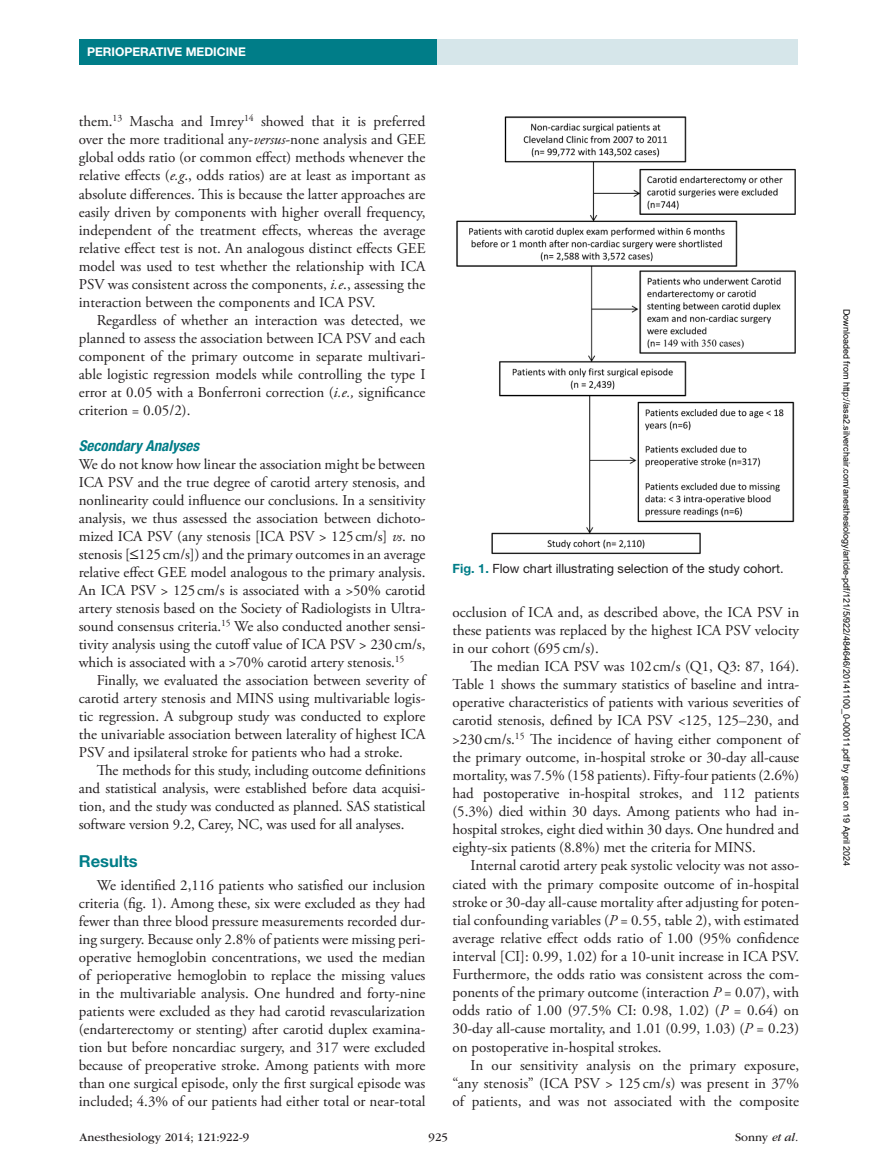
<style>
.page{position:relative;width:878px;height:1175px;background:#fff}
.page>*{position:absolute;margin:0;border:0;box-sizing:border-box;transform-origin:0 0}
.t1{font:700 16.5px "Helvetica Neue LT Std";color:#007d88}
.t2{font:15px/18px "Adobe Garamond Pro";color:#231f20;text-align:justify}
.t3{font:italic 700 condensed 15px "Helvetica Neue LT Std";color:#007d88}
.t4{font:12.75px "Helvetica Neue LT Std";color:#231f20}
.t5{font:12px "ITC Garamond Std";color:#231f20}
.t6{font:700 12px "Helvetica Neue LT Std";color:#fff}
.t7{font:9px "Arial";color:#000}
.s1{font-style:italic}
.s2{font-family:"Gandhari Unicode"}
.s3{font-weight:700;color:#007d88}
</style>
<div class="page">
<div style="left:432px;top:39px;width:365px;height:26px;background:#d6e6ea"></div>
<div style="left:79px;top:39px;width:357px;height:25px;background:#007d88"></div>
<img style="left:456px;top:116px;width:340px;height:439px">
<p class="t6" style="left:87px;top:44px;width:160px">PERIOPERATIVE MEDICINE</p>
<p class="t2" style="left:79px;top:113px;width:348px;text-align:left">them.<sup>13</sup> Mascha and Imrey<sup>14</sup> showed that it is preferred over the more traditional any-<span class="s1">versus</span>-none analysis and GEE global odds ratio (or common effect) methods whenever the relative effects (<span class="s1">e.g</span>., odds ratios) are at least as important as absolute differences. This is because the latter approaches are easily driven by components with higher overall frequency, independent of the treatment effects, whereas the average relative effect test is not. An analogous distinct effects GEE model was used to test whether the relationship with ICA PSV was consistent across the components, <span class="s1">i.e</span>., assessing the interaction between the components and ICA PSV.</p>
<p class="t2" style="left:79px;top:311px;width:348px;text-indent:18px">Regardless of whether an interaction was detected, we planned to assess the association between ICA PSV and each component of the primary outcome in separate multivari&shy;able logistic regression models while controlling the type I error at 0.05 with a Bonferroni correction (<span class="s1">i.e.,</span> significance criterion = 0.05/2).</p>
<p class="t3" style="left:79px;top:436px;width:122px">Secondary Analyses</p>
<p class="t2" style="left:79px;top:455px;width:348px">We do not know how linear the association might be between ICA PSV and the true degree of carotid artery stenosis, and nonlinearity could influence our conclusions. In a sensitivity analysis, we thus assessed the association between dichoto&shy;mized ICA PSV (any stenosis [ICA PSV &gt; 125cm/s] <span class="s1">vs</span>. no stenosis [<span class="s2">≤</span>125cm/s]) and the primary outcomes in an average relative effect GEE model analogous to the primary analysis.<br>An ICA PSV &gt; 125cm/s is associated with a &gt;50% carotid artery stenosis based on the Society of Radiologists in Ultra&shy;sound consensus criteria.<sup>15</sup> We also conducted another sensi&shy;tivity analysis using the cutoff value of ICA PSV &gt; 230cm/s, which is associated with a &gt;70% carotid artery stenosis.<sup>15</sup></p>
<p class="t2" style="left:79px;top:672px;width:348px;text-indent:18px">Finally, we evaluated the association between severity of carotid artery stenosis and MINS using multivariable logis&shy;tic regression. A subgroup study was conducted to explore the univariable association between laterality of highest ICA PSV and ipsilateral stroke for patients who had a stroke.</p>
<p class="t2" style="left:79px;top:762px;width:348px;text-indent:18px">The methods for this study, including outcome definitions and statistical analysis, were established before data acquisi&shy;tion, and the study was conducted as planned. SAS statistical software version 9.2, Carey, NC, was used for all analyses.</p>
<p class="t1" style="left:79px;top:851px;width:60px">Results</p>
<p class="t2" style="left:79px;top:876px;width:348px;text-indent:18px">We identified 2,116 patients who satisfied our inclusion criteria (fig. 1). Among these, six were excluded as they had fewer than three blood pressure measurements recorded dur&shy;ing surgery. Because only 2.8% of patients were missing peri&shy;operative hemoglobin concentrations, we used the median of perioperative hemoglobin to replace the missing values in the multivariable analysis. One hundred and forty-nine patients were excluded as they had carotid revascularization (endarterectomy or stenting) after carotid duplex examina&shy;tion but before noncardiac surgery, and 317 were excluded because of preoperative stroke. Among patients with more than one surgical episode, only the first surgical episode was included; 4.3% of our patients had either total or near-total</p>
<p class="t4" style="left:452px;top:561px;width:333px"><span class="s3">Fig. 1.</span> Flow chart illustrating selection of the study cohort.</p>
<p class="t2" style="left:452px;top:603px;width:348px">occlusion of ICA and, as described above, the ICA PSV in these patients was replaced by the highest ICA PSV velocity in our cohort (695cm/s).</p>
<p class="t2" style="left:452px;top:658px;width:348px;text-indent:18px">The median ICA PSV was 102cm/s (Q1, Q3: 87, 164).<br>Table 1 shows the summary statistics of baseline and intra&shy;operative characteristics of patients with various severities of carotid stenosis, defined by ICA PSV &lt;125, 125–230, and &gt;230cm/s.<sup>15</sup> The incidence of having either component of the primary outcome, in-hospital stroke or 30-day all-cause mortality, was 7.5% (158 patients). Fifty-four patients (2.6%) had postoperative in-hospital strokes, and 112 patients (5.3%) died within 30 days. Among patients who had in&shy;hospital strokes, eight died within 30 days. One hundred and eighty-six patients (8.8%) met the criteria for MINS.</p>
<p class="t2" style="left:452px;top:857px;width:348px;text-indent:18px">Internal carotid artery peak systolic velocity was not asso&shy;ciated with the primary composite outcome of in-hospital stroke or 30-day all-cause mortality after adjusting for poten&shy;tial confounding variables (<span class="s1">P</span> = 0.55, table 2), with estimated average relative effect odds ratio of 1.00 (95% confidence interval [CI]: 0.99, 1.02) for a 10-unit increase in ICA PSV.<br>Furthermore, the odds ratio was consistent across the com&shy;ponents of the primary outcome (interaction <span class="s1">P</span> = 0.07), with odds ratio of 1.00 (97.5% CI: 0.98, 1.02) (<span class="s1">P</span> = 0.64) on 30-day all-cause mortality, and 1.01 (0.99, 1.03) (<span class="s1">P</span> = 0.23) on postoperative in-hospital strokes.</p>
<p class="t2" style="left:452px;top:1056px;width:348px;text-indent:18px">In our sensitivity analysis on the primary exposure, “any stenosis” (ICA PSV &gt; 125 cm/s) was present in 37% of patients, and was not associated with the composite</p>
<p class="t5" style="left:80px;top:1130px;width:171px">Anesthesiology 2014; 121:922-9</p>
<p class="t5" style="left:428px;top:1130px;width:21px">925</p>
<p class="t5" style="left:735px;top:1130px;width:65px">Sonny <span class="s1">et al.</span></p>
<p class="t7" style="left:850px;top:309px;width:559px;rotate:90deg">Downloaded from http://asa2.silverchair.com/anesthesiology/article-pdf/121/5/922/484646/20141100_0-00011.pdf by guest on 19 April 2024</p>
</div>
